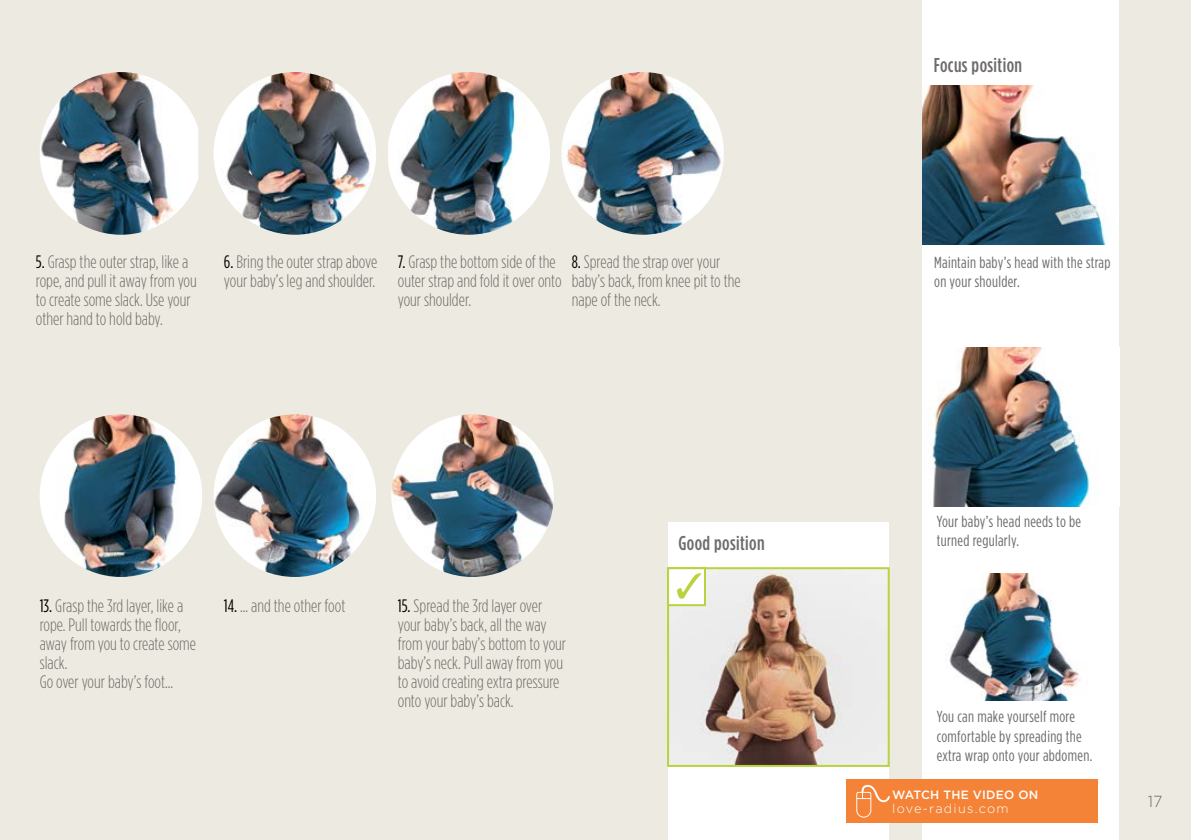
<style>
.page{position:relative;width:1191px;height:840px;background:#fff}
.page>*{position:absolute;margin:0;border:0;box-sizing:border-box;transform-origin:0 0}
.t1{font:500 20px "Gotham Condensed";letter-spacing:.02em;color:#6f6a6a}
.t2{font:300 18px/19px "Gotham Condensed";color:#6f6a6a}
.t3{font:16px/19.2px "Gotham Condensed";letter-spacing:.02em;color:#6f6a6a}
.t4{font:300 16px "Gotham";color:#6f6a6a}
.t5{font:300 12.8px "Gotham";letter-spacing:.1em;color:#fff}
.t6{font:500 12px "Gotham";letter-spacing:.02em;color:#fff}
.s1{font-weight:400;color:#000}
</style>
<div class="page">
<div style="left:0;top:0;width:1191px;height:839px;background:#edebe1"></div>
<img style="left:40px;top:72px;width:158px;height:162px">
<img style="left:214px;top:72px;width:162px;height:162px;border-radius:81px">
<img style="left:388px;top:72px;width:162px;height:162px">
<img style="left:561px;top:72px;width:163px;height:162px;border-radius:81px">
<img style="left:40px;top:414px;width:162px;height:162px;border-radius:81px">
<img style="left:214px;top:414px;width:162px;height:162px;border-radius:81px">
<img style="left:391px;top:414px;width:163px;height:162px;border-radius:81px">
<div style="left:922px;top:0;width:197px;height:839px;background:#fff"></div>
<div style="left:668px;top:522px;width:220px;height:317px;background:#fff"></div>
<img style="left:670px;top:570px;width:216px;height:193px">
<div style="left:667px;top:567px;width:222px;height:199px;border:2px solid #b7d43f"></div>
<div style="left:667px;top:567px;width:39px;height:38px;background:#fff;border:2px solid #b7d43f"></div>
<svg style="left:677px;top:573px;width:24px;height:25px"></svg>
<img style="left:922px;top:85px;width:185px;height:160px">
<img style="left:946px;top:573px;width:135px;height:127px">
<img style="left:932px;top:347px;width:166px;height:159px">
<div style="left:846px;top:779px;width:252px;height:43px;background:#f48337"></div>
<svg style="left:856px;top:784px;width:33px;height:33px"></svg>
<p class="t2" style="left:36px;top:252px;width:162px"><span class="s1">5.</span> Grasp the outer strap, like a rope, and pull it away from you to create some slack. Use your other hand to hold baby.</p>
<p class="t2" style="left:224px;top:252px;width:155px"><span class="s1">6.</span> Bring the outer strap above your baby’s leg and shoulder.</p>
<p class="t2" style="left:398px;top:252px;width:165px"><span class="s1">7.</span> Grasp the bottom side of the outer strap and fold it over onto your shoulder.</p>
<p class="t2" style="left:572px;top:252px;width:170px"><span class="s1">8.</span> Spread the strap over your baby’s back, from knee pit to the nape of the neck.</p>
<p class="t2" style="left:40px;top:595px;width:158px"><span class="s1">13.</span> Grasp the 3rd layer, like a rope. Pull towards the floor, away from you to create some slack.<br>Go over your baby’s foot...</p>
<p class="t2" style="left:224px;top:595px;width:123px"><span class="s1">14.</span> ... and the other foot</p>
<p class="t2" style="left:398px;top:595px;width:170px"><span class="s1">15.</span> Spread the 3rd layer over your baby’s back, all the way from your baby’s bottom to your baby’s neck. Pull away from you to avoid creating extra pressure onto your baby’s back.</p>
<p class="t1" style="left:678px;top:530px;width:88px">Good position</p>
<p class="t1" style="left:933px;top:53px;width:90px">Focus position</p>
<p class="t3" style="left:934px;top:252px;width:178px">Maintain baby’s head with the strap on your shoulder.</p>
<p class="t3" style="left:936px;top:511px;width:146px">Your baby’s head needs to be turned regularly.</p>
<p class="t3" style="left:936px;top:706px;width:157px">You can make yourself more comfortable by spreading the extra wrap onto your abdomen.</p>
<p class="t6" style="left:892px;top:786px;width:147px">WATCH THE VIDEO ON</p>
<p class="t5" style="left:892px;top:799px;width:118px">love-radius.com</p>
<p class="t4" style="left:1147px;top:791px;width:16px">17</p>
</div>
